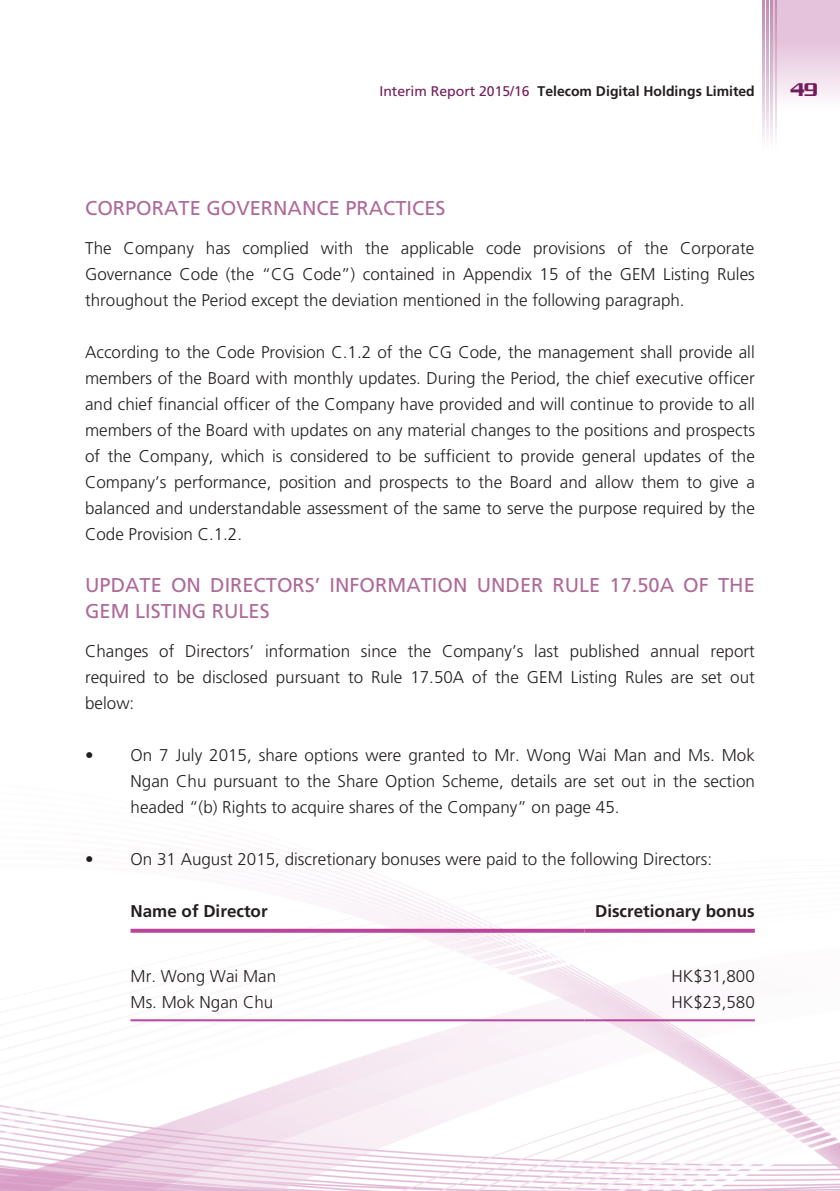
<style>
.page{position:relative;width:840px;height:1191px;background:#fff}
.page>*{position:absolute;margin:0;border:0;box-sizing:border-box;transform-origin:0 0}
.t1{font:20px/26px "Frutiger LT Std";color:#ae6a9a}
.t2{font:500 20px "Serpentine Std";color:#721d5a}
.t3{font:300 17px/26px "Frutiger LT Std";color:#231f20;text-align:justify}
.t4{font:700 17px "Frutiger LT Std";color:#231f20}
.t5{font:700 14px "Frutiger LT Std";color:#231f20}
.s1{font-weight:400;color:#721d5a}
</style>
<div class="page">
<img style="left:0;top:0;width:839px;height:1191px">
<svg style="left:769px;top:0;width:70px;height:112px"></svg>
<svg style="left:774px;top:0;width:1px;height:149px"></svg>
<svg style="left:770px;top:0;width:1px;height:149px"></svg>
<svg style="left:762px;top:0;width:1px;height:149px"></svg>
<svg style="left:766px;top:0;width:1px;height:149px"></svg>
<svg style="left:130px;top:928px;width:454px;height:4px;background:#ca67ac"></svg>
<svg style="left:584px;top:928px;width:170px;height:4px"></svg>
<hr style="left:130px;top:1019px;width:454px;height:2px;background:#be4499">
<hr style="left:584px;top:1019px;width:170px;height:2px;background:#be4499">
<p class="t5" style="left:379px;top:83px;width:377px"><span class="s1">Interim Report 2015/16</span> Telecom Digital Holdings Limited</p>
<p class="t2" style="left:790px;top:79px;width:29px">49</p>
<p class="t1" style="left:85px;top:195px;width:362px">CORPORATE GOVERNANCE PRACTICES</p>
<p class="t3" style="left:85px;top:235px;width:670px">The Company has complied with the applicable code provisions of the Corporate Governance Code (the “CG Code”) contained in Appendix 15 of the GEM Listing Rules throughout the Period except the deviation mentioned in the following paragraph.</p>
<p class="t3" style="left:85px;top:339px;width:671px">According to the Code Provision C.1.2 of the CG Code, the management shall provide all members of the Board with monthly updates. During the Period, the chief executive officer and chief financial officer of the Company have provided and will continue to provide to all members of the Board with updates on any material changes to the positions and prospects of the Company, which is considered to be sufficient to provide general updates of the Company’s performance, position and prospects to the Board and allow them to give a balanced and understandable assessment of the same to serve the purpose required by the Code Provision C.1.2.</p>
<p class="t1" style="left:85px;top:572px;width:670px">UPDATE ON DIRECTORS’ INFORMATION UNDER RULE 17.50A OF THE<br>GEM LISTING RULES</p>
<p class="t3" style="left:85px;top:638px;width:671px">Changes of Directors’ information since the Company’s last published annual report required to be disclosed pursuant to Rule 17.50A of the GEM Listing Rules are set out below:</p>
<p class="t3" style="left:130px;top:742px;width:625px;text-indent:-45px">• On 7 July 2015, share options were granted to Mr. Wong Wai Man and Ms. Mok Ngan Chu pursuant to the Share Option Scheme, details are set out in the section headed “(b) Rights to acquire shares of the Company” on page 45.</p>
<p class="t3" style="left:85px;top:846px;width:628px">• On 31 August 2015, discretionary bonuses were paid to the following Directors:</p>
<p class="t4" style="left:130px;top:901px;width:138px">Name of Director</p>
<p class="t4" style="left:594px;top:901px;width:161px">Discretionary bonus</p>
<p class="t3" style="left:130px;top:963px;width:147px">Mr. Wong Wai Man</p>
<p class="t3" style="left:671px;top:963px;width:85px">HK$31,800</p>
<p class="t3" style="left:130px;top:989px;width:144px">Ms. Mok Ngan Chu</p>
<p class="t3" style="left:671px;top:989px;width:85px">HK$23,580</p>
</div>
